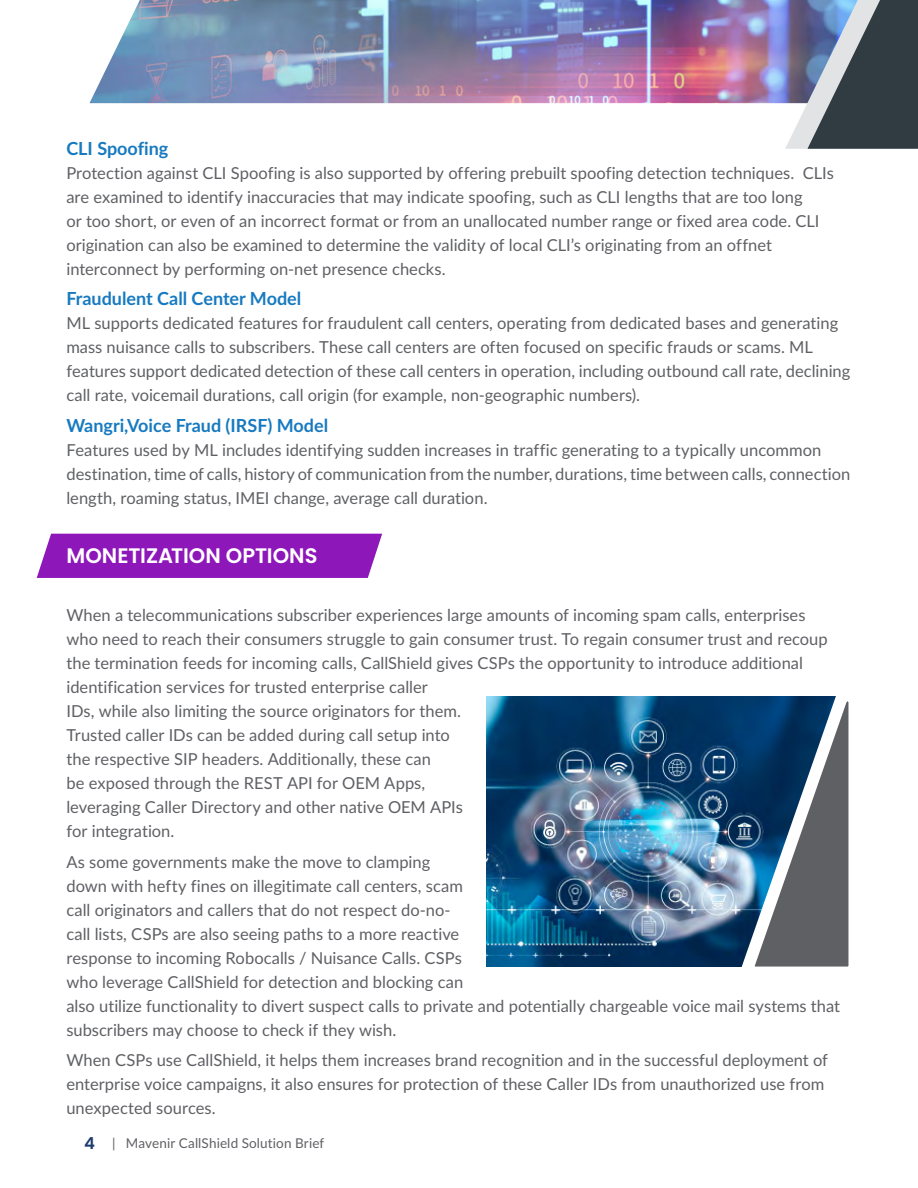
<style>
.page{position:relative;width:918px;height:1188px;background:#fff}
.page>*{position:absolute;margin:0;border:0;box-sizing:border-box;transform-origin:0 0}
.t1{font:600 21px "Poppins";color:#fff}
.t2{font:700 18px "Lato";color:#177ac0}
.t3{font:16.5px/24px "Lato";color:#5f6064}
.t4{font:600 16.5px "Poppins";color:#1e3c70}
.t5{font:13.5px "Lato";letter-spacing:.01em;color:#5f6064}
</style>
<div class="page">
<div style="left:37px;top:534px;width:345px;height:44px;background:#8e17ba"></div>
<img style="left:90px;top:0;width:695px;height:103px">
<svg style="left:785px;top:0;width:133px;height:149px;background:#5f6a78"></svg>
<img style="left:486px;top:697px;width:243px;height:270px">
<svg style="left:729px;top:696px;width:120px;height:271px;background:#49637b"></svg>
<p class="t2" style="left:66px;top:135px;width:104px">CLI Spoofing</p>
<p class="t3" style="left:66px;top:160px;width:769px">Protection against CLI Spoofing is also supported by offering prebuilt spoofing detection techniques. CLIs are examined to identify inaccuracies that may indicate spoofing, such as CLI lengths that are too long<br>or too short, or even of an incorrect format or from an unallocated number range or fixed area code. CLI origination can also be examined to determine the validity of local CLI’s originating from an offnet interconnect by performing on-net presence checks.</p>
<p class="t2" style="left:66px;top:286px;width:236px">Fraudulent Call Center Model</p>
<p class="t3" style="left:66px;top:311px;width:786px">ML supports dedicated features for fraudulent call centers, operating from dedicated bases and generating mass nuisance calls to subscribers. These call centers are often focused on specific frauds or scams. ML features support dedicated detection of these call centers in operation, including outbound call rate, declining call rate, voicemail durations, call origin (for example, non-geographic numbers).</p>
<p class="t2" style="left:66px;top:412px;width:263px">Wangri,Voice Fraud (IRSF) Model</p>
<p class="t3" style="left:66px;top:437px;width:786px">Features used by ML includes identifying sudden increases in traffic generating to a typically uncommon destination, time of calls, history of communication from the number, durations, time between calls, connection length, roaming status, IMEI change, average call duration.</p>
<p class="t1" style="left:66px;top:544px;width:253px">MONETIZATION OPTIONS</p>
<p class="t3" style="left:66px;top:602px;width:763px">When a telecommunications subscriber experiences large amounts of incoming spam calls, enterprises who need to reach their consumers struggle to gain consumer trust. To regain consumer trust and recoup the termination feeds for incoming calls, CallShield gives CSPs the opportunity to introduce additional identification services for trusted enterprise caller<br>IDs, while also limiting the source originators for them.<br>Trusted caller IDs can be added during call setup into<br>the respective SIP headers. Additionally, these can<br>be exposed through the REST API for OEM Apps,<br>leveraging Caller Directory and other native OEM APIs<br>for integration.</p>
<p class="t3" style="left:66px;top:849px;width:775px">As some governments make the move to clamping<br>down with hefty fines on illegitimate call centers, scam<br>call originators and callers that do not respect do-no-<br>call lists, CSPs are also seeing paths to a more reactive<br>response to incoming Robocalls / Nuisance Calls. CSPs<br>who leverage CallShield for detection and blocking can<br>also utilize functionality to divert suspect calls to private and potentially chargeable voice mail systems that subscribers may choose to check if they wish.</p>
<p class="t3" style="left:66px;top:1048px;width:763px">When CSPs use CallShield, it helps them increases brand recognition and in the successful deployment of enterprise voice campaigns, it also ensures for protection of these Caller IDs from unauthorized use from unexpected sources.</p>
<p class="t4" style="left:84px;top:1134px;width:12px">4</p>
<p class="t5" style="left:112px;top:1133px;width:214px">| Mavenir CallShield Solution Brief</p>
</div>
